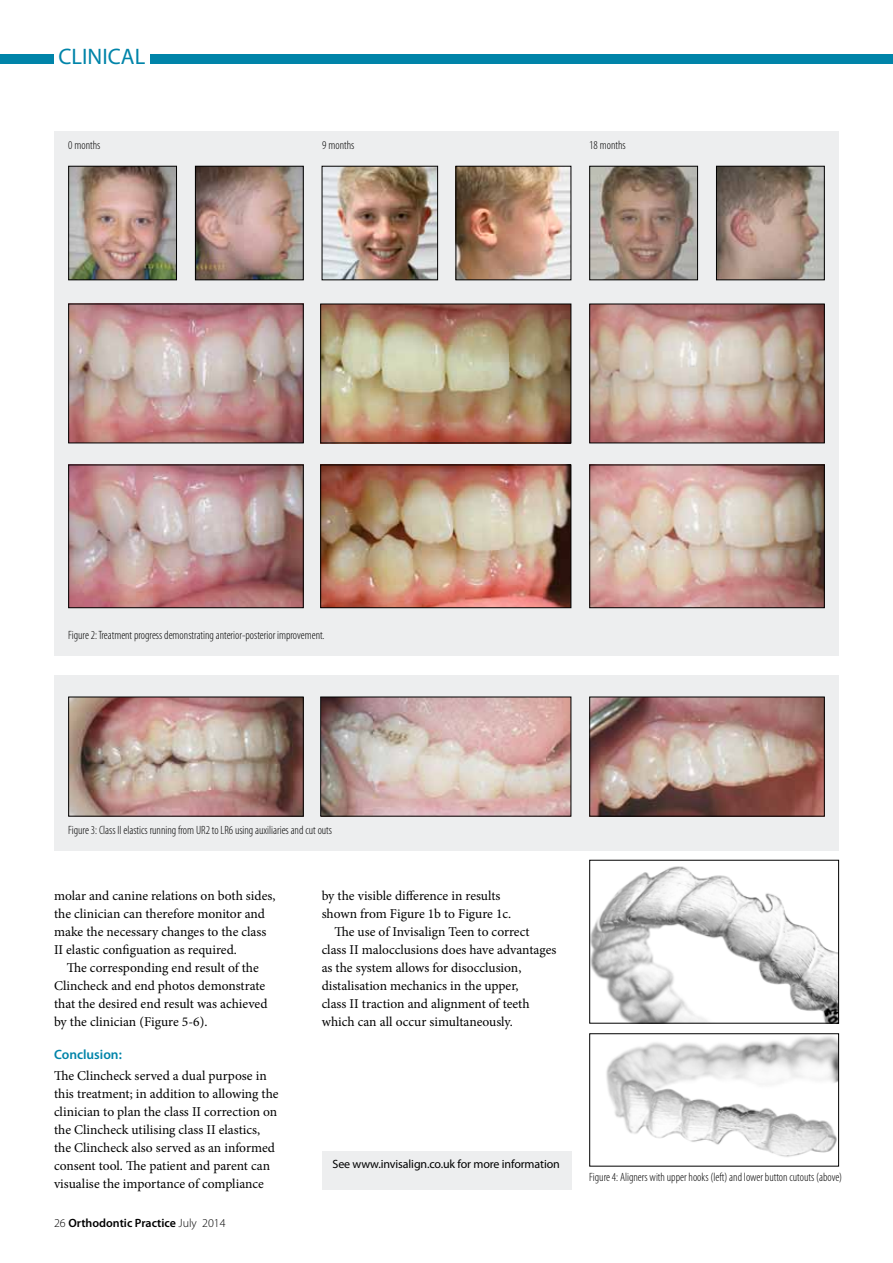
<style>
.page{position:relative;width:893px;height:1263px;background:#fff}
.page>*{position:absolute;margin:0;border:0;box-sizing:border-box;transform-origin:0 0}
.t1{font:22.5px "Myriad Pro";color:#0084a9}
.t2{font:13.5px/18px "Minion Pro";color:#000}
.t3{font:600 13.5px "Myriad Pro";color:#0084a9}
.t4{font:300 condensed 12px "Myriad Pro";color:#000}
.t5{font:12px "Myriad Pro";letter-spacing:-.01em;color:#000}
.t6{font:600 12px "Myriad Pro";color:#000}
.s1{font-weight:300}
</style>
<div class="page">
<div style="left:0;top:54px;width:893px;height:10px;background:#0084a9"></div>
<div style="left:54px;top:38px;width:96px;height:34px;background:#fff"></div>
<div style="left:322px;top:1151px;width:249px;height:38px;background:#edeeef"></div>
<div style="left:54px;top:132px;width:785px;height:524px;background:#edeeef"></div>
<img style="left:70px;top:168px;width:105px;height:110px">
<div style="left:68px;top:166px;width:109px;height:114px;border:1px solid #000"></div>
<img style="left:591px;top:168px;width:105px;height:110px">
<div style="left:589px;top:166px;width:109px;height:114px;border:1px solid #000"></div>
<img style="left:324px;top:168px;width:112px;height:110px">
<div style="left:322px;top:166px;width:116px;height:114px;border:1px solid #000"></div>
<img style="left:197px;top:168px;width:105px;height:110px">
<div style="left:195px;top:166px;width:109px;height:114px;border:1px solid #000"></div>
<img style="left:718px;top:168px;width:105px;height:110px">
<div style="left:716px;top:166px;width:109px;height:114px;border:1px solid #000"></div>
<img style="left:457px;top:168px;width:112px;height:110px">
<div style="left:455px;top:166px;width:116px;height:114px;border:1px solid #000"></div>
<img style="left:70px;top:306px;width:232px;height:135px">
<div style="left:68px;top:304px;width:236px;height:139px;border:1px solid #000"></div>
<img style="left:70px;top:467px;width:232px;height:139px">
<div style="left:68px;top:465px;width:236px;height:143px;border:1px solid #000"></div>
<img style="left:322px;top:306px;width:247px;height:135px">
<div style="left:320px;top:304px;width:251px;height:139px;border:1px solid #000"></div>
<img style="left:322px;top:467px;width:247px;height:139px">
<div style="left:320px;top:465px;width:251px;height:143px;border:1px solid #000"></div>
<img style="left:591px;top:306px;width:232px;height:135px">
<div style="left:589px;top:304px;width:236px;height:139px;border:1px solid #000"></div>
<img style="left:591px;top:467px;width:232px;height:139px">
<div style="left:589px;top:465px;width:236px;height:143px;border:1px solid #000"></div>
<div style="left:54px;top:675px;width:785px;height:176px;background:#edeeef"></div>
<img style="left:70px;top:699px;width:232px;height:115px">
<div style="left:68px;top:697px;width:236px;height:119px;border:1px solid #000"></div>
<img style="left:322px;top:699px;width:247px;height:115px">
<img style="left:591px;top:699px;width:232px;height:115px">
<div style="left:589px;top:697px;width:236px;height:119px;border:1px solid #000"></div>
<img style="left:591px;top:866px;width:246px;height:155px">
<div style="left:589px;top:860px;width:250px;height:163px;border:1px solid #000"></div>
<img style="left:606px;top:1036px;width:231px;height:121px">
<div style="left:589px;top:1033px;width:250px;height:133px;border:1px solid #000"></div>
<h1 class="t1" style="left:59px;top:42px;width:88px">CLINICAL</h1>
<p class="t4" style="left:68px;top:139px;width:34px">0 months</p>
<p class="t4" style="left:322px;top:139px;width:34px">9 months</p>
<p class="t4" style="left:589px;top:139px;width:38px">18 months</p>
<p class="t4" style="left:68px;top:629px;width:258px">Figure 2: Treatment progress demonstrating anterior-posterior improvement.</p>
<p class="t4" style="left:68px;top:824px;width:265px">Figure 3: Class II elastics running from UR2 to LR6 using auxiliaries and cut outs</p>
<p class="t2" style="left:54px;top:887px;width:223px">molar and canine relations on both sides, the clinician can therefore monitor and make the necessary changes to the class II elastic configuation as required.</p>
<p class="t2" style="left:54px;top:959px;width:215px;text-indent:13px">The corresponding end result of the Clincheck and end photos demonstrate that the desired end result was achieved by the clinician (Figure 5-6).</p>
<p class="t3" style="left:54px;top:1045px;width:69px">Conclusion:</p>
<p class="t2" style="left:54px;top:1067px;width:226px">The Clincheck served a dual purpose in this treatment; in addition to allowing the clinician to plan the class II correction on the Clincheck utilising class II elastics, the Clincheck also served as an informed consent tool. The patient and parent can visualise the importance of compliance</p>
<p class="t6" style="left:54px;top:1215px;width:173px"><span class="s1">26</span> Orthodontic Practice <span class="s1">July 2014</span></p>
<p class="t2" style="left:322px;top:887px;width:180px">by the visible difference in results</p>
<p class="t2" style="left:322px;top:905px;width:191px">shown from Figure 1b to Figure 1c.</p>
<p class="t2" style="left:334px;top:923px;width:197px">The use of Invisalign Teen to correct</p>
<p class="t2" style="left:322px;top:941px;width:236px">class II malocclusions does have advantages</p>
<p class="t2" style="left:322px;top:959px;width:201px">as the system allows for disocclusion,</p>
<p class="t2" style="left:322px;top:977px;width:198px">distalisation mechanics in the upper,</p>
<p class="t2" style="left:322px;top:995px;width:209px">class II traction and alignment of teeth</p>
<p class="t2" style="left:322px;top:1013px;width:193px">which can all occur simultaneously.</p>
<p class="t5" style="left:332px;top:1156px;width:229px">See www.invisalign.co.uk for more information</p>
<p class="t4" style="left:589px;top:1171px;width:254px">Figure 4: Aligners with upper hooks (left) and lower button cutouts (above)</p>
</div>
